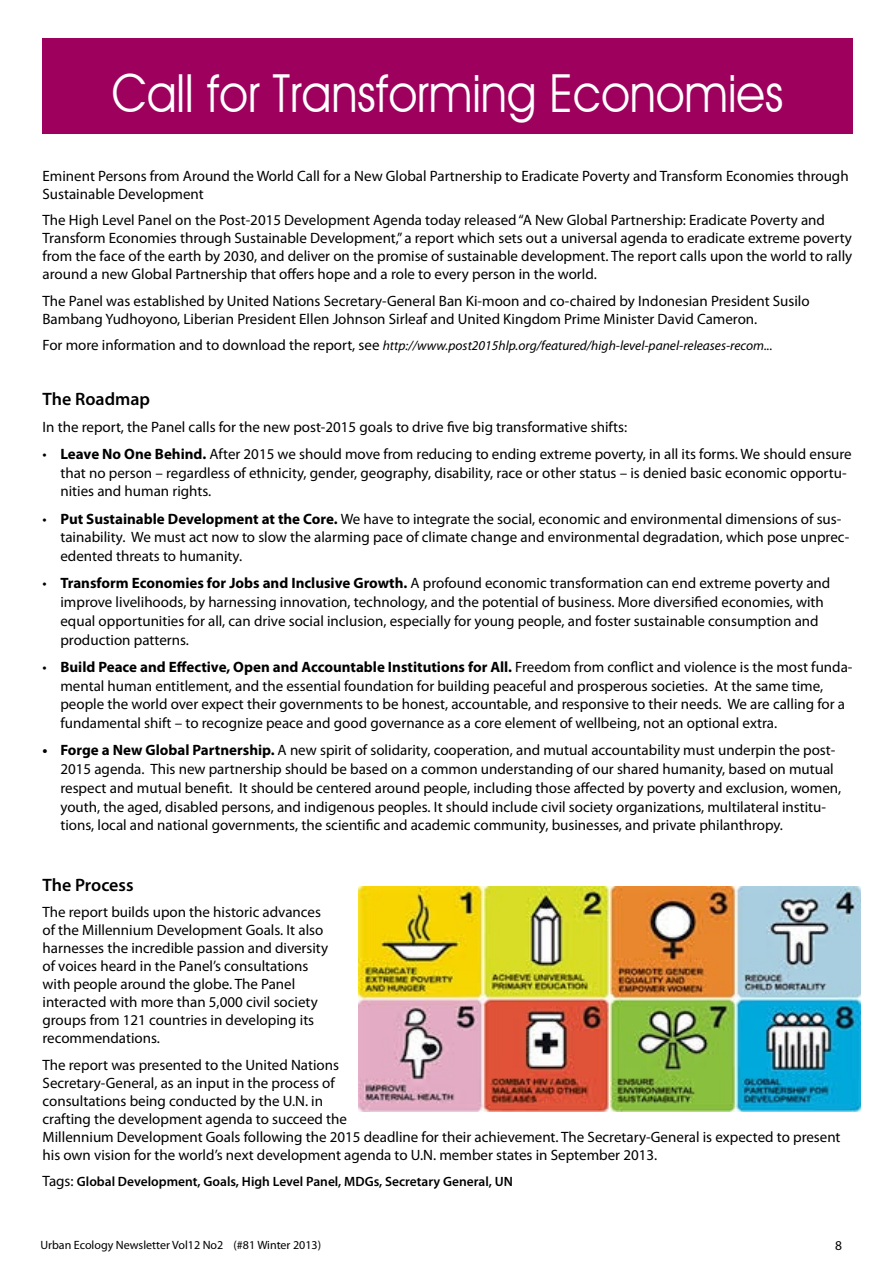
<style>
.page{position:relative;width:893px;height:1263px;background:#fff}
.page>*{position:absolute;margin:0;border:0;box-sizing:border-box;transform-origin:0 0}
.t1{font:52.5px "Decker";color:#fff;scale:.89 1}
.t2{font:600 18px "Myriad Pro";color:#000}
.t3{font:15px/18px "Myriad Pro";color:#000}
.t4{font:italic 13.5px "Myriad Pro";color:#000}
.t5{font:600 13.5px "Myriad Pro";color:#000}
.t6{font:13.5px "Myriad Pro";color:#000}
.t7{font:12px "Myriad Pro";color:#000}
.s1{font-style:normal;font-size:15px}
.s2{font-weight:700}
.s3{font-weight:400;font-size:15px}
</style>
<div class="page">
<div style="left:43px;top:38px;width:810px;height:96px;background:#9e005d"></div>
<img style="left:358px;top:887px;width:503px;height:225px">
<h1 class="t1" style="left:112px;top:61px;width:756px">Call for Transforming Economies</h1>
<p class="t3" style="left:43px;top:166px;width:808px">Eminent Persons from Around the World Call for a New Global Partnership to Eradicate Poverty and Transform Economies through<br>Sustainable Development</p>
<p class="t3" style="left:43px;top:211px;width:811px">The High Level Panel on the Post-2015 Development Agenda today released “A New Global Partnership: Eradicate Poverty and Transform Economies through Sustainable Development,” a report which sets out a universal agenda to eradicate extreme poverty from the face of the earth by 2030, and deliver on the promise of sustainable development. The report calls upon the world to rally around a new Global Partnership that offers hope and a role to every person in the world.</p>
<p class="t3" style="left:43px;top:291px;width:769px">The Panel was established by United Nations Secretary-General Ban Ki-moon and co-chaired by Indonesian President Susilo<br>Bambang Yudhoyono, Liberian President Ellen Johnson Sirleaf and United Kingdom Prime Minister David Cameron.</p>
<p class="t4" style="left:43px;top:337px;width:732px"><span class="s1">For more information and to download the report, see</span> http://www.post2015hlp.org/featured/high-level-panel-releases-recom...</p>
<p class="t2" style="left:43px;top:387px;width:109px">The Roadmap</p>
<p class="t3" style="left:43px;top:417px;width:586px">In the report, the Panel calls for the new post-2015 goals to drive five big transformative shifts:</p>
<p class="t3" style="left:60px;top:444px;width:793px;line-height:18.8px;text-indent:-18px">• <span class="s2">Leave No One Behind.</span> After 2015 we should move from reducing to ending extreme poverty, in all its forms. We should ensure that no person – regardless of ethnicity, gender, geography, disability, race or other status – is denied basic economic opportu&shy;nities and human rights.</p>
<p class="t3" style="left:60px;top:509px;width:790px;line-height:18.8px;text-indent:-18px">• <span class="s2">Put Sustainable Development at the Core.</span> We have to integrate the social, economic and environmental dimensions of sus&shy;tainability. We must act now to slow the alarming pace of climate change and environmental degradation, which pose unprec&shy;edented threats to humanity.</p>
<p class="t3" style="left:60px;top:574px;width:771px;line-height:18.8px;text-indent:-18px">• <span class="s2">Transform Economies for Jobs and Inclusive Growth.</span> A profound economic transformation can end extreme poverty and improve livelihoods, by harnessing innovation, technology, and the potential of business. More diversified economies, with equal opportunities for all, can drive social inclusion, especially for young people, and foster sustainable consumption and production patterns.</p>
<p class="t3" style="left:60px;top:657px;width:794px;line-height:18.8px;text-indent:-18px">• <span class="s2">Build Peace and Effective, Open and Accountable Institutions for All.</span> Freedom from conflict and violence is the most funda&shy;mental human entitlement, and the essential foundation for building peaceful and prosperous societies. At the same time, people the world over expect their governments to be honest, accountable, and responsive to their needs. We are calling for a fundamental shift – to recognize peace and good governance as a core element of wellbeing, not an optional extra.</p>
<p class="t3" style="left:60px;top:741px;width:782px;line-height:18.8px;text-indent:-18px"><span class="s2">• Forge a New Global Partnership.</span> A new spirit of solidarity, cooperation, and mutual accountability must underpin the post-2015 agenda. This new partnership should be based on a common understanding of our shared humanity, based on mutual respect and mutual benefit. It should be centered around people, including those affected by poverty and exclusion, women, youth, the aged, disabled persons, and indigenous peoples. It should include civil society organizations, multilateral institu&shy;tions, local and national governments, the scientific and academic community, businesses, and private philanthropy.</p>
<p class="t2" style="left:43px;top:873px;width:93px">The Process</p>
<p class="t3" style="left:43px;top:903px;width:287px">The report builds upon the historic advances of the Millennium Development Goals. It also harnesses the incredible passion and diversity of voices heard in the Panel’s consultations with people around the globe. The Panel interacted with more than 5,000 civil society groups from 121 countries in developing its recommendations.</p>
<p class="t3" style="left:43px;top:1055px;width:800px">The report was presented to the United Nations<br>Secretary-General, as an input in the process of<br>consultations being conducted by the U.N. in<br>crafting the development agenda to succeed the<br>Millennium Development Goals following the 2015 deadline for their achievement. The Secretary-General is expected to present his own vision for the world’s next development agenda to U.N. member states in September 2013.</p>
<p class="t5" style="left:43px;top:1173px;width:472px"><span class="s3">Tags:</span> Global Development, Goals, High Level Panel, MDGs, Secretary General, UN</p>
<p class="t7" style="left:40px;top:1237px;width:282px">Urban Ecology Newsletter Vol12 No2 (#81 Winter 2013)</p>
<p class="t6" style="left:835px;top:1237px;width:8px">8</p>
</div>
